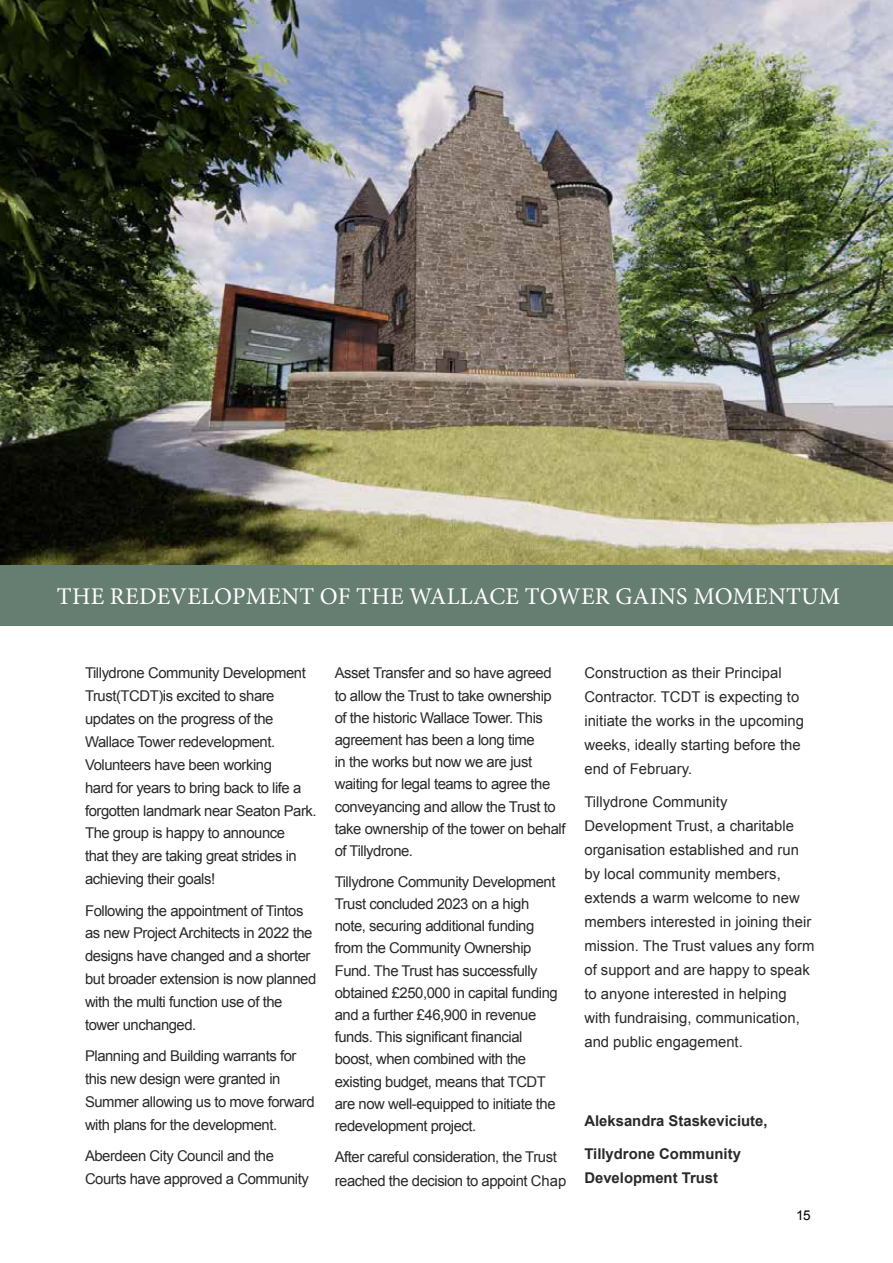
<style>
.page{position:relative;width:893px;height:1263px;background:#fff}
.page>*{position:absolute;margin:0;border:0;box-sizing:border-box;transform-origin:0 0}
.t1{font:24px "Minion Pro";letter-spacing:.01em;color:#fff}
.t2{font:14.85px/22.2px "Arial";letter-spacing:-.03em;color:#292929}
.t3{font:14.85px/24px "Arial";color:#292929}
.t4{font:700 14.85px/32.5px "Arial";color:#292929}
.t5{font:13.5px "Arial";color:#000}
</style>
<div class="page">
<img style="left:0;top:0;width:893px;height:566px">
<div style="left:0;top:566px;width:893px;height:60px;background:#667e71"></div>
<h1 class="t1" style="left:57px;top:580px;width:785px">THE REDEVELOPMENT OF THE WALLACE TOWER GAINS MOMENTUM</h1>
<p class="t2" style="left:85px;top:662px;width:233px;line-height:22.8px">Tillydrone Community Development<br>Trust(TCDT)is excited to share updates on the progress of the<br>Wallace Tower redevelopment.<br>Volunteers have been working<br>hard for years to bring back to life a forgotten landmark near Seaton Park.<br>The group is happy to announce<br>that they are taking great strides in achieving their goals!</p>
<p class="t2" style="left:85px;top:899px;width:233px;line-height:22.8px">Following the appointment of Tintos as new Project Architects in 2022 the designs have changed and a shorter but broader extension is now planned with the multi function use of the tower unchanged.</p>
<p class="t2" style="left:85px;top:1045px;width:231px;line-height:22.8px">Planning and Building warrants for this new design were granted in Summer allowing us to move forward with plans for the development.</p>
<p class="t2" style="left:85px;top:1145px;width:225px;line-height:22.8px">Aberdeen City Council and the<br>Courts have approved a Community</p>
<p class="t2" style="left:335px;top:662px;width:232px">Asset Transfer and so have agreed to allow the Trust to take ownership of the historic Wallace Tower. This agreement has been a long time<br>in the works but now we are just waiting for legal teams to agree the conveyancing and allow the Trust to take ownership of the tower on behalf of Tillydrone.</p>
<p class="t2" style="left:335px;top:870px;width:224px">Tillydrone Community Development<br>Trust concluded 2023 on a high note, securing additional funding from the Community Ownership<br>Fund. The Trust has successfully obtained £250,000 in capital funding and a further £46,900 in revenue funds. This significant financial boost, when combined with the existing budget, means that TCDT are now well-equipped to initiate the redevelopment project.</p>
<p class="t2" style="left:335px;top:1144px;width:233px;line-height:24px">After careful consideration, the Trust reached the decision to appoint Chap</p>
<p class="t3" style="left:584px;top:661px;width:221px">Construction as their Principal<br>Contractor. TCDT is expecting to initiate the works in the upcoming weeks, ideally starting before the end of February.</p>
<p class="t3" style="left:584px;top:790px;width:231px">Tillydrone Community<br>Development Trust, a charitable organisation established and run by local community members, extends a warm welcome to new members interested in joining their mission. The Trust values any form of support and are happy to speak to anyone interested in helping with fundraising, communication, and public engagement.</p>
<p class="t4" style="left:584px;top:1105px;width:185px">Aleksandra Staskeviciute,<br>Tillydrone Community</p>
<p class="t4" style="left:584px;top:1162px;width:135px">Development Trust</p>
<p class="t5" style="left:796px;top:1206px;width:16px">15</p>
</div>
